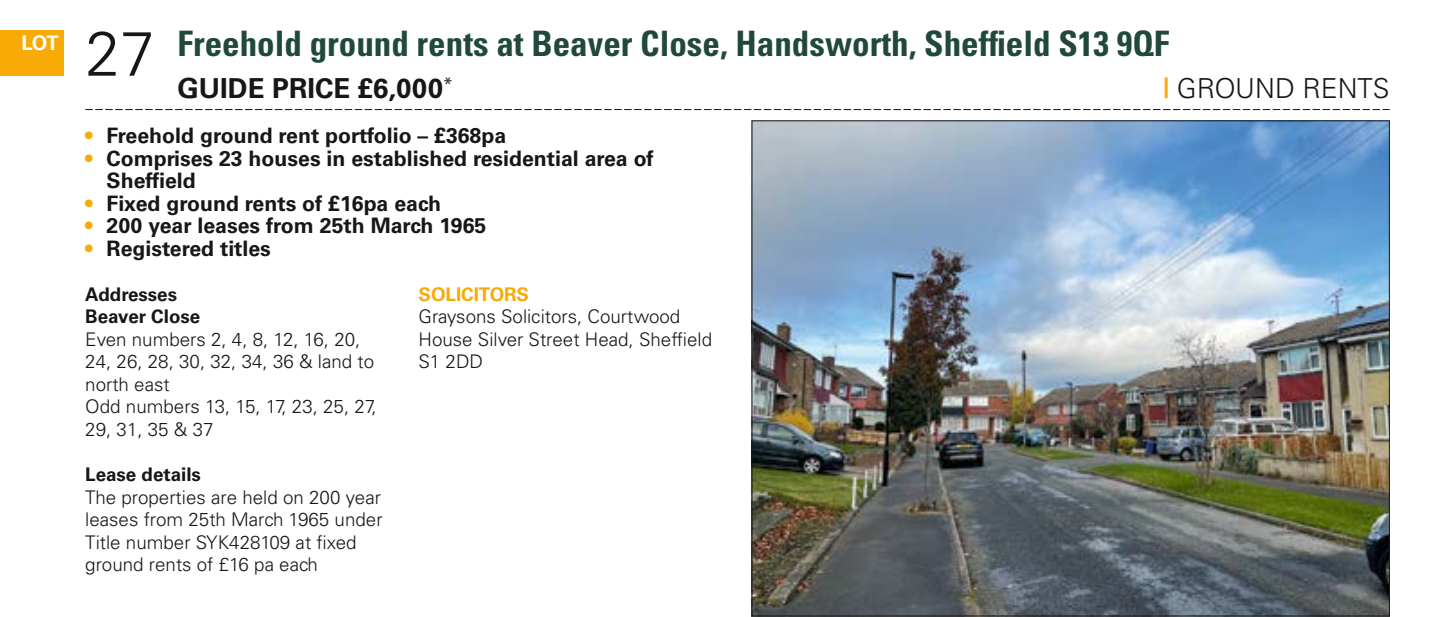
<style>
.page{position:relative;width:1455px;height:617px;background:#fff}
.page>*{position:absolute;margin:0;border:0;box-sizing:border-box;transform-origin:0 0}
.t1{font:700 condensed 35px "Univers LT Std";color:#20493b}
.t2{font:700 27.5px "Univers LT Std";color:#181716}
.t3{font:300 27.5px "Univers LT Std";color:#181716}
.t4{font:700 21.25px/22.5px "Univers LT Std";color:#181716}
.t5{font:700 20px "Univers LT Std";color:#fff}
.t6{font:300 18.75px/22.5px "Univers LT Std";color:#181716}
.t7{font:700 18.75px/22.5px "Univers LT Std";color:#181716}
.t8{font:700 18.75px "Univers LT Std";color:#f8aa06}
.s1{font-weight:300;font-stretch:normal;font-size:62.5px;color:#181716}
.s2{color:#f8aa06}
</style>
<div class="page">
<svg style="left:85px;top:109px;width:1304px;height:1px"></svg>
<div style="left:0;top:30px;width:64px;height:45px;background:#f8aa06"></div>
<img style="left:753px;top:122px;width:634px;height:491px">
<p class="t5" style="left:22px;top:31px;width:39px">LOT</p>
<h1 class="t1" style="left:85px;top:22px;width:1085px"><span class="s1">27</span> Freehold ground rents at Beaver Close, Handsworth, Sheffield S13 9QF</h1>
<h2 class="t2" style="left:177px;top:72px;width:277px">GUIDE PRICE £6,000<sup>*</sup></h2>
<h2 class="t3" style="left:1163px;top:72px;width:228px"><sup>|</sup> GROUND RENTS</h2>
<p class="t4" style="left:85px;top:124px;width:422px"><span class="s2">•</span> Freehold ground rent portfolio – £368pa</p>
<p class="t4" style="left:107px;top:147px;width:548px;text-indent:-21px"><span class="s2">•</span> Comprises 23 houses in established residential area of<br>Sheffield</p>
<p class="t4" style="left:85px;top:192px;width:357px"><span class="s2">•</span> Fixed ground rents of £16pa each</p>
<p class="t4" style="left:85px;top:214px;width:402px"><span class="s2">•</span> 200 year leases from 25th March 1965</p>
<p class="t4" style="left:85px;top:237px;width:187px"><span class="s2">•</span> Registered titles</p>
<p class="t7" style="left:85px;top:283px;width:116px">Addresses<br>Beaver Close</p>
<p class="t6" style="left:85px;top:327px;width:293px">Even numbers 2, 4, 8, 12, 16, 20,<br>24, 26, 28, 30, 32, 34, 36 &amp; land to north east<br>Odd numbers 13, 15, 17, 23, 25, 27,<br>29, 31, 35 &amp; 37</p>
<p class="t7" style="left:85px;top:463px;width:117px">Lease details</p>
<p class="t6" style="left:85px;top:485px;width:299px">The properties are held on 200 year leases from 25th March 1965 under<br>Title number SYK428109 at fixed ground rents of £16 pa each</p>
<p class="t8" style="left:418px;top:283px;width:112px">SOLICITORS</p>
<p class="t6" style="left:418px;top:305px;width:295px">Graysons Solicitors, Courtwood<br>House Silver Street Head, Sheffield<br>S1 2DD</p>
</div>
